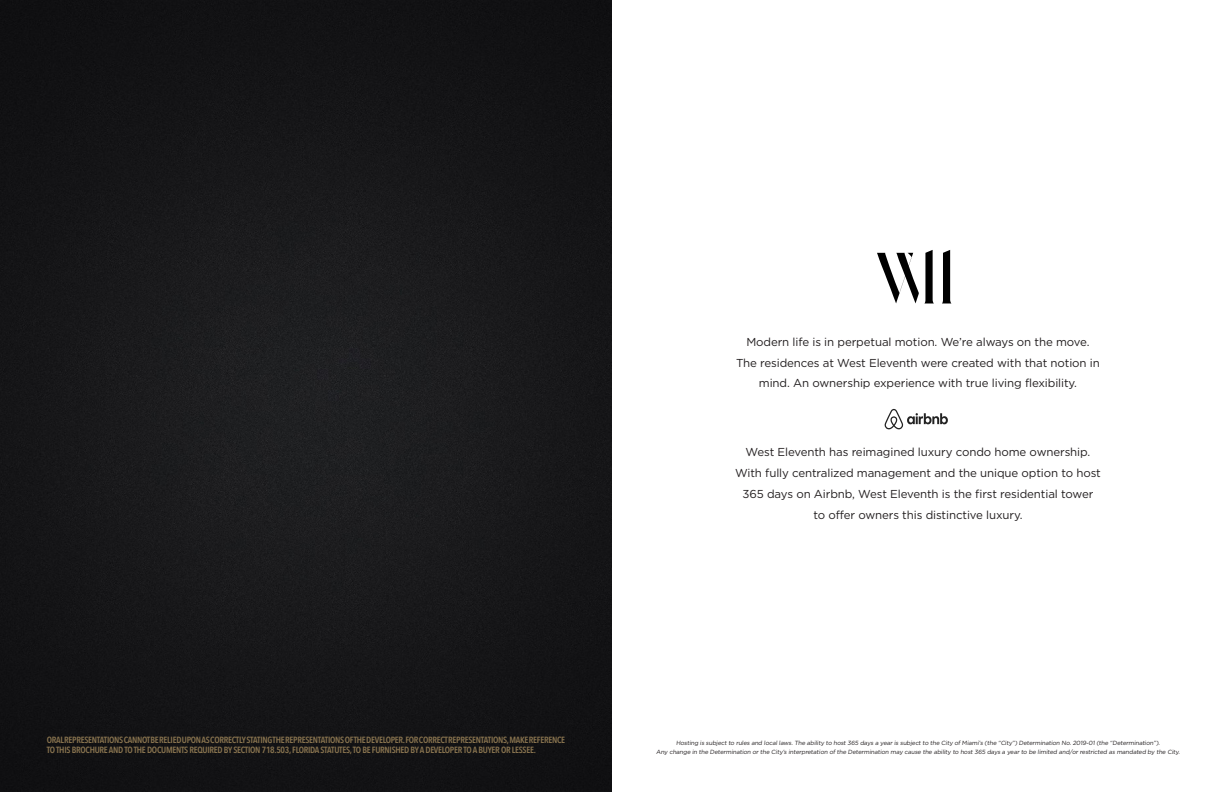
<style>
.page{position:relative;width:1224px;height:792px;background:#fff}
.page>*{position:absolute;margin:0;border:0;box-sizing:border-box;transform-origin:0 0}
.t1{font:11.5px/20.9px "Gotham HTF";letter-spacing:-.01em;color:#231f20;text-align:center}
.t2{font:600 9px/10px "Avenir Next Condensed";letter-spacing:-.03em;color:#89744f}
.t3{font:6px/9px "Gotham HTF";color:#231f20;text-align:center}
</style>
<div class="page">
<img style="left:0;top:0;width:612px;height:792px">
<svg style="left:885px;top:409px;width:63px;height:20px"></svg>
<svg style="left:942px;top:250px;width:9px;height:53px"></svg>
<svg style="left:877px;top:250px;width:57px;height:53px"></svg>
<p class="t2" style="left:47px;top:735px;width:520px">ORAL REPRESENTATIONS CANNOT BE RELIED UPON AS CORRECTLY STATING THE REPRESENTATIONS OF THE DEVELOPER. FOR CORRECT REPRESENTATIONS, MAKE REFERENCE<br>TO THIS BROCHURE AND TO THE DOCUMENTS REQUIRED BY SECTION 718.503, FLORIDA STATUTES, TO BE FURNISHED BY A DEVELOPER TO A BUYER OR LESSEE.</p>
<p class="t1" style="left:736px;top:331px;width:365px">Modern life is in perpetual motion. We’re always on the move.<br>The residences at West Eleventh were created with that notion in mind. An ownership experience with true living flexibility.</p>
<p class="t1" style="left:735px;top:441px;width:367px">West Eleventh has reimagined luxury condo home ownership.<br>With fully centralized management and the unique option to host 365 days on Airbnb, West Eleventh is the first residential tower<br>to offer owners this distinctive luxury.</p>
<p class="t3" style="left:656px;top:739px;width:526px">Hosting is subject to rules and local laws. The ability to host 365 days a year is subject to the City of Miami’s (the “City”) Determination No. 2019-01 (the “Determination”).<br>Any change in the Determination or the City’s interpretation of the Determination may cause the ability to host 365 days a year to be limited and/or restricted as mandated by the City.</p>
</div>
